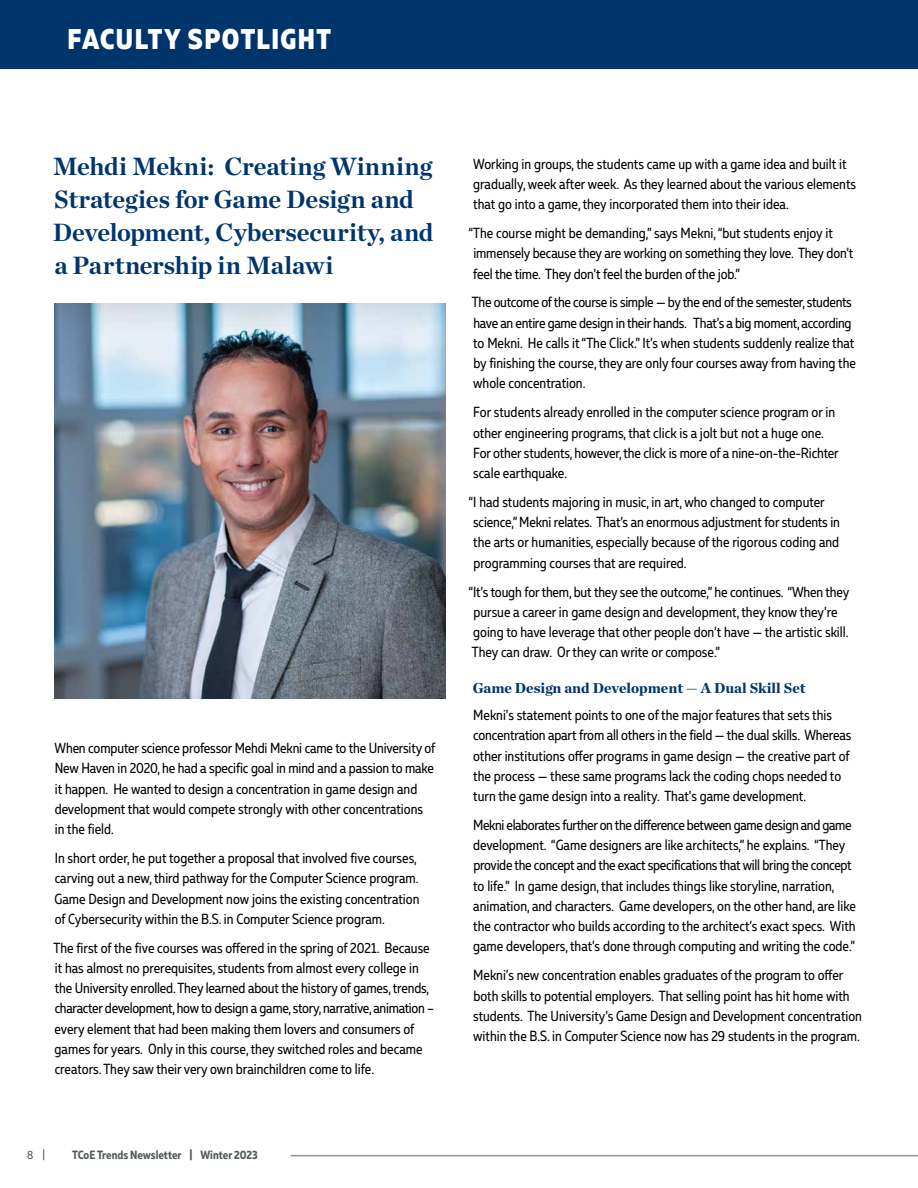
<style>
.page{position:relative;width:918px;height:1188px;background:#fff}
.page>*{position:absolute;margin:0;border:0;box-sizing:border-box;transform-origin:0 0}
.t1{font:800 28.5px "Muller Narrow";letter-spacing:.045em;color:#fff}
.t2{font:700 25.5px/33px "Chronicle Deck";letter-spacing:-.005em;color:#00356b}
.t3{font:14.7px/20.2px "Muller Narrow";color:#000}
.t4{font:900 14.7px "Chronicle Deck";color:#00356b}
.t5{font:700 12px "Muller Narrow";color:#545b5e}
.t6{font:12px "Muller Narrow";color:#545b5e}
</style>
<div class="page">
<hr style="left:291px;top:1155px;width:627px;height:1px;background:#939598">
<div style="left:0;top:0;width:918px;height:69px;background:#00356b"></div>
<img style="left:54px;top:303px;width:392px;height:395px">
<h1 class="t1" style="left:68px;top:21px;width:265px">FACULTY SPOTLIGHT</h1>
<h2 class="t2" style="left:53px;top:148px;width:382px">Mehdi Mekni: Creating Winning<br>Strategies for Game Design and<br>Development, Cybersecurity, and a Partnership in Malawi</h2>
<p class="t3" style="left:55px;top:738px;width:382px">When computer science professor Mehdi Mekni came to the University of New Haven in 2020, he had a specific goal in mind and a passion to make it happen. He wanted to design a concentration in game design and development that would compete strongly with other concentrations in the field.</p>
<p class="t3" style="left:55px;top:848px;width:366px">In short order, he put together a proposal that involved five courses, carving out a new, third pathway for the Computer Science program.<br>Game Design and Development now joins the existing concentration of Cybersecurity within the B.S. in Computer Science program.</p>
<p class="t3" style="left:53px;top:937px;width:382px">The first of the five courses was offered in the spring of 2021. Because it has almost no prerequisites, students from almost every college in the University enrolled. They learned about the history of games, trends, character development, how to design a game, story, narrative, animation – every element that had been making them lovers and consumers of games for years. Only in this course, they switched roles and became creators. They saw their very own brainchildren come to life.</p>
<p class="t6" style="left:27px;top:1148px;width:20px">8 |</p>
<p class="t5" style="left:72px;top:1148px;width:187px">TCoE Trends Newsletter | Winter 2023</p>
<p class="t3" style="left:473px;top:153px;width:385px">Working in groups, the students came up with a game idea and built it gradually, week after week. As they learned about the various elements that go into a game, they incorporated them into their idea.</p>
<p class="t3" style="left:473px;top:223px;width:382px;text-indent:-5px">“The course might be demanding,” says Mekni, “but students enjoy it immensely because they are working on something they love. They don’t feel the time. They don’t feel the burden of the job.”</p>
<p class="t3" style="left:472px;top:292px;width:386px">The outcome of the course is simple — by the end of the semester, students have an entire game design in their hands. That’s a big moment, according to Mekni. He calls it “The Click.” It’s when students suddenly realize that by finishing the course, they are only four courses away from having the whole concentration.</p>
<p class="t3" style="left:473px;top:402px;width:367px">For students already enrolled in the computer science program or in other engineering programs, that click is a jolt but not a huge one.<br>For other students, however, the click is more of a nine-on-the-Richter scale earthquake.</p>
<p class="t3" style="left:473px;top:492px;width:368px;text-indent:-5px">“I had students majoring in music, in art, who changed to computer science,” Mekni relates. That’s an enormous adjustment for students in the arts or humanities, especially because of the rigorous coding and programming courses that are required.</p>
<p class="t3" style="left:468px;top:581px;width:382px">“It’s tough for them, but they see the outcome,” he continues. “When they pursue a career in game design and development, they know they’re going to have leverage that other people don’t have — the artistic skill.<br>They can draw. Or they can write or compose.”</p>
<p class="t4" style="left:473px;top:676px;width:334px">Game Design and Development — A Dual Skill Set</p>
<p class="t3" style="left:473px;top:705px;width:380px">Mekni’s statement points to one of the major features that sets this concentration apart from all others in the field — the dual skills. Whereas other institutions offer programs in game design — the creative part of the process — these same programs lack the coding chops needed to turn the game design into a reality. That’s game development.</p>
<p class="t3" style="left:473px;top:815px;width:384px">Mekni elaborates further on the difference between game design and game development. “Game designers are like architects,” he explains. “They provide the concept and the exact specifications that will bring the concept to life.” In game design, that includes things like storyline, narration, animation, and characters. Game developers, on the other hand, are like the contractor who builds according to the architect’s exact specs. With game developers, that’s done through computing and writing the code.”</p>
<p class="t3" style="left:473px;top:965px;width:390px">Mekni’s new concentration enables graduates of the program to offer both skills to potential employers. That selling point has hit home with students. The University’s Game Design and Development concentration within the B.S. in Computer Science now has 29 students in the program.</p>
</div>
